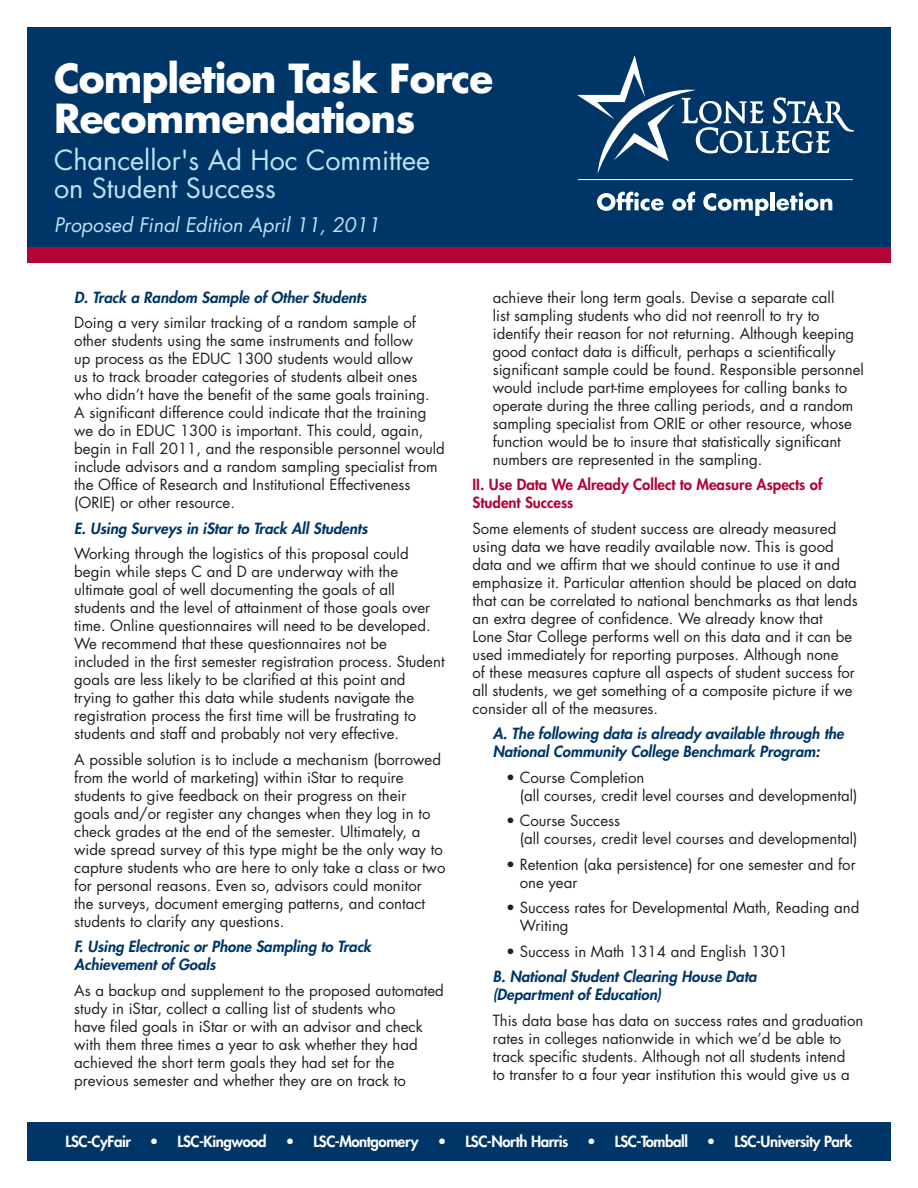
<style>
.page{position:relative;width:918px;height:1188px;background:#fff}
.page>*{position:absolute;margin:0;border:0;box-sizing:border-box;transform-origin:0 0}
.t1{font:700 39px/40.5px "Futura Std";letter-spacing:-.02em;color:#fff}
.t2{font:27px/28.5px "Futura Std";color:#bee3f5}
.t3{font:italic 19.5px "Futura Std";color:#bee3f5}
.Commentary{font:15px/18px "Futura Std";color:#231f20}
.Body_Copy{font:15px/18px "Futura Std";color:#231f20}
.Commentary-2{font:italic 800 15px/18px "Futura Std";color:#003667}
.t4{font:800 15px "Futura Std";letter-spacing:-.03em;color:#fff}
.Title_Question_State{font:800 15px/18px "Futura Std";color:#b30437}
</style>
<div class="page">
<div style="left:27px;top:27px;width:864px;height:228px;background:#003667"></div>
<div style="left:27px;top:247px;width:864px;height:15px;background:#b30437"></div>
<hr style="left:578px;top:179px;width:275px;height:1px;background:#fff">
<svg style="left:597px;top:192px;width:67px;height:19px"></svg>
<svg style="left:672px;top:192px;width:23px;height:19px"></svg>
<svg style="left:703px;top:193px;width:66px;height:23px"></svg>
<hr style="left:771px;top:192px;width:4px;height:18px;background:#fff">
<svg style="left:776px;top:192px;width:56px;height:19px"></svg>
<svg style="left:577px;top:55px;width:277px;height:119px"></svg>
<div style="left:27px;top:1122px;width:864px;height:39px;background:#003667"></div>
<h1 class="t1" style="left:54px;top:57px;width:441px">Completion Task Force<br>Recommendations</h1>
<h2 class="t2" style="left:54px;top:146px;width:378px">Chancellor's Ad Hoc Committee on Student Success</h2>
<h3 class="t3" style="left:54px;top:212px;width:327px">Proposed Final Edition April 11, 2011</h3>
<p class="Commentary-2" style="left:74px;top:289px;width:294px">D. Track a Random Sample of Other Students</p>
<p class="Commentary" style="left:74px;top:314px;width:372px">Doing a very similar tracking of a random sample of other students using the same instruments and follow<br>up process as the EDUC 1300 students would allow<br>us to track broader categories of students albeit ones who didn’t have the benefit of the same goals training.<br>A significant difference could indicate that the training we do in EDUC 1300 is important. This could, again, begin in Fall 2011, and the responsible personnel would include advisors and a random sampling specialist from the Office of Research and Institutional Effectiveness (ORIE) or other resource.</p>
<p class="Commentary-2" style="left:74px;top:520px;width:295px">E. Using Surveys in iStar to Track All Students</p>
<p class="Commentary" style="left:74px;top:545px;width:372px">Working through the logistics of this proposal could begin while steps C and D are underway with the ultimate goal of well documenting the goals of all students and the level of attainment of those goals over time. Online questionnaires will need to be developed.<br>We recommend that these questionnaires not be included in the first semester registration process. Student goals are less likely to be clarified at this point and trying to gather this data while students navigate the registration process the first time will be frustrating to students and staff and probably not very effective.</p>
<p class="Commentary" style="left:74px;top:751px;width:373px">A possible solution is to include a mechanism (borrowed from the world of marketing) within iStar to require students to give feedback on their progress on their<br>goals and/or register any changes when they log in to check grades at the end of the semester. Ultimately, a wide spread survey of this type might be the only way to capture students who are here to only take a class or two for personal reasons. Even so, advisors could monitor<br>the surveys, document emerging patterns, and contact students to clarify any questions.</p>
<p class="Commentary-2" style="left:74px;top:938px;width:298px">F. Using Electronic or Phone Sampling to Track<br>Achievement of Goals</p>
<p class="Commentary" style="left:74px;top:982px;width:371px">As a backup and supplement to the proposed automated study in iStar, collect a calling list of students who<br>have filed goals in iStar or with an advisor and check with them three times a year to ask whether they had achieved the short term goals they had set for the previous semester and whether they are on track to</p>
<p class="Commentary" style="left:493px;top:289px;width:373px">achieve their long term goals. Devise a separate call<br>list sampling students who did not reenroll to try to identify their reason for not returning. Although keeping good contact data is difficult, perhaps a scientifically significant sample could be found. Responsible personnel would include part-time employees for calling banks to operate during the three calling periods, and a random sampling specialist from ORIE or other resource, whose function would be to insure that statistically significant numbers are represented in the sampling.</p>
<p class="Title_Question_State" style="left:472px;top:476px;width:352px">II. Use Data We Already Collect to Measure Aspects of<br>Student Success</p>
<p class="Body_Copy" style="left:472px;top:520px;width:387px">Some elements of student success are already measured using data we have readily available now. This is good data and we affirm that we should continue to use it and emphasize it. Particular attention should be placed on data that can be correlated to national benchmarks as that lends an extra degree of confidence. We already know that<br>Lone Star College performs well on this data and it can be used immediately for reporting purposes. Although none<br>of these measures capture all aspects of student success for all students, we get something of a composite picture if we consider all of the measures.</p>
<p class="Commentary-2" style="left:493px;top:725px;width:352px">A. The following data is already available through the<br>National Community College Benchmark Program:</p>
<p class="Body_Copy" style="left:520px;top:769px;width:339px;text-indent:-14px">• Course Completion<br>(all courses, credit level courses and developmental)</p>
<p class="Body_Copy" style="left:520px;top:812px;width:339px;text-indent:-14px">• Course Success<br>(all courses, credit level courses and developmental)</p>
<p class="Body_Copy" style="left:520px;top:856px;width:337px;text-indent:-14px">• Retention (aka persistence) for one semester and for one year</p>
<p class="Body_Copy" style="left:520px;top:899px;width:341px;text-indent:-14px">• Success rates for Developmental Math, Reading and<br>Writing</p>
<p class="Body_Copy" style="left:506px;top:943px;width:283px">• Success in Math 1314 and English 1301</p>
<p class="Commentary-2" style="left:493px;top:968px;width:265px">B. National Student Clearing House Data (Department of Education)</p>
<p class="Commentary" style="left:493px;top:1012px;width:372px">This data base has data on success rates and graduation rates in colleges nationwide in which we’d be able to track specific students. Although not all students intend<br>to transfer to a four year institution this would give us a</p>
<p class="t4" style="left:66px;top:1132px;width:67px">LSC-CyFair</p>
<p class="t4" style="left:150px;top:1132px;width:118px">• LSC-Kingwood</p>
<p class="t4" style="left:286px;top:1132px;width:135px">• LSC-Montgomery</p>
<p class="t4" style="left:438px;top:1132px;width:132px">• LSC-North Harris</p>
<p class="t4" style="left:587px;top:1132px;width:102px">• LSC-Tomball</p>
<p class="t4" style="left:707px;top:1132px;width:147px">• LSC-University Park</p>
</div>
